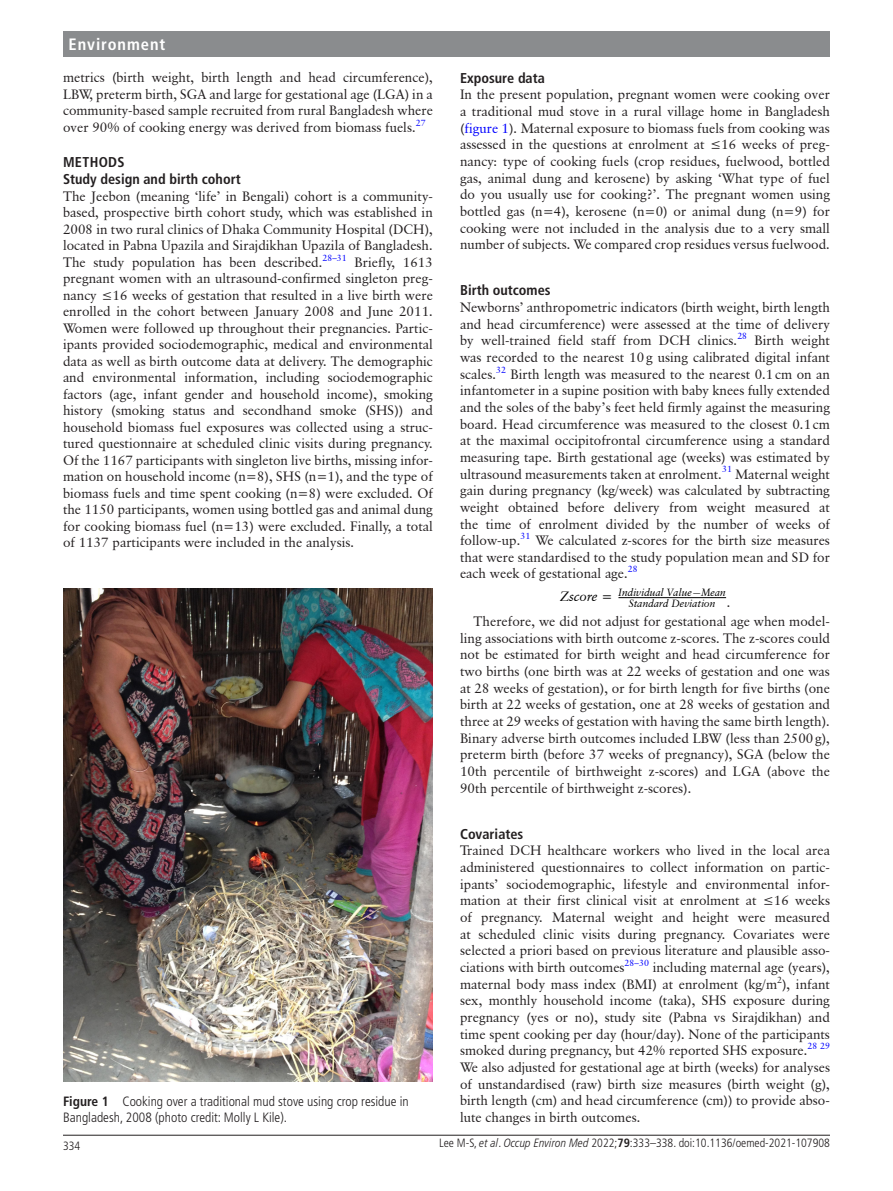
<style>
.page{position:relative;width:893px;height:1191px;background:#fff}
.page>*{position:absolute;margin:0;border:0;box-sizing:border-box;transform-origin:0 0}
.t1{font:700 condensed 16.5px "Frutiger LT Pro";letter-spacing:.055em;color:#fff}
.t2{font:700 condensed 14.25px/17.2px "Frutiger LT Pro";color:#231f20}
.t3{font:13.5px/16.6px "Classical Garamond BT";color:#231f20;text-align:justify}
.t4{font:300 condensed 13.5px/16.5px "Frutiger LT Pro";color:#231f20}
.t5{font:300 condensed 12px "Frutiger LT Pro";color:#231f20}
.t6{font:italic 10.5px/11.1px "Classical Garamond BT";color:#000}
.s1{font-weight:700}
.s2{color:#00f}
.s3{font-size:13.5px}
.s4{font-style:normal;font-size:13.5px}
.s5{font-family:"CMSY7";font-style:normal}
.s6{font-style:normal;font-size:13.5px;color:#231f20}
.s7{font-style:italic}
</style>
<div class="page">
<hr style="left:63px;top:1134px;width:767px;height:1px;background:#231f20">
<div style="left:63px;top:31px;width:767px;height:25px;background:#8a8c8e"></div>
<hr style="left:618px;top:597px;width:108px;height:1px;background:#000">
<img style="left:63px;top:588px;width:370px;height:493px">
<p class="t1" style="left:69px;top:34px;width:98px">Environment</p>
<p class="t3" style="left:63px;top:69px;width:371px">metrics (birth weight, birth length and head circumference), LBW, preterm birth, SGA and large for gestational age (LGA) in a community-based sample recruited from rural Bangladesh where over 90% of cooking energy was derived from biomass fuels.<sup>27</sup></p>
<p class="t2" style="left:63px;top:153px;width:179px">METHODS<br>Study design and birth cohort</p>
<p class="t3" style="left:63px;top:188px;width:371px">The Jeebon (meaning ‘life’ in Bengali) cohort is a community&shy;based, prospective birth cohort study, which was established in 2008 in two rural clinics of Dhaka Community Hospital (DCH), located in Pabna Upazila and Sirajdikhan Upazila of Bangladesh.<br>The study population has been described.<sup>28–31</sup> Briefly, 1613 pregnant women with an ultrasound-confirmed singleton preg&shy;nancy ≤16 weeks of gestation that resulted in a live birth were enrolled in the cohort between January 2008 and June 2011.<br>Women were followed up throughout their pregnancies. Partic&shy;ipants provided sociodemographic, medical and environmental data as well as birth outcome data at delivery. The demographic and environmental information, including sociodemographic factors (age, infant gender and household income), smoking history (smoking status and secondhand smoke (SHS)) and household biomass fuel exposures was collected using a struc&shy;tured questionnaire at scheduled clinic visits during pregnancy.<br>Of the 1167 participants with singleton live births, missing infor&shy;mation on household income (n=8), SHS (n=1), and the type of biomass fuels and time spent cooking (n=8) were excluded. Of the 1150 participants, women using bottled gas and animal dung for cooking biomass fuel (n=13) were excluded. Finally, a total of 1137 participants were included in the analysis.</p>
<p class="t4" style="left:63px;top:1092px;width:347px"><span class="s1">Figure 1</span> Cooking over a traditional mud stove using crop residue in<br>Bangladesh, 2008 (photo credit: Molly L Kile).</p>
<p class="t2" style="left:460px;top:69px;width:86px">Exposure data</p>
<p class="t3" style="left:460px;top:86px;width:371px">In the present population, pregnant women were cooking over a traditional mud stove in a rural village home in Bangladesh (<span class="s2">figure 1</span>). Maternal exposure to biomass fuels from cooking was assessed in the questions at enrolment at ≤16 weeks of preg&shy;nancy: type of cooking fuels (crop residues, fuelwood, bottled gas, animal dung and kerosene) by asking ‘What type of fuel do you usually use for cooking?’. The pregnant women using bottled gas (n=4), kerosene (n=0) or animal dung (n=9) for cooking were not included in the analysis due to a very small number of subjects. We compared crop residues versus fuelwood.</p>
<p class="t2" style="left:460px;top:282px;width:92px">Birth outcomes</p>
<p class="t3" style="left:460px;top:299px;width:371px">Newborns’ anthropometric indicators (birth weight, birth length and head circumference) were assessed at the time of delivery by well-trained field staff from DCH clinics.<sup>28</sup> Birth weight was recorded to the nearest 10g using calibrated digital infant scales.<sup>32</sup> Birth length was measured to the nearest 0.1cm on an infantometer in a supine position with baby knees fully extended and the soles of the baby’s feet held firmly against the measuring board. Head circumference was measured to the closest 0.1cm at the maximal occipitofrontal circumference using a standard measuring tape. Birth gestational age (weeks) was estimated by ultrasound measurements taken at enrolment.<sup>31</sup> Maternal weight gain during pregnancy (kg/week) was calculated by subtracting weight obtained before delivery from weight measured at the time of enrolment divided by the number of weeks of follow-up.<sup>31</sup> We calculated z-scores for the birth size measures that were standardised to the study population mean and SD for each week of gestational age.<sup>28</sup></p>
<p class="t6" style="left:629px;top:586px;width:103px;text-indent:-68px"><span class="s3">Zscore</span> <span class="s4">=</span> Individual Value<span class="s5">−</span>Mean<br>Standard Deviation <span class="s6">.</span></p>
<p class="t3" style="left:460px;top:613px;width:371px;text-indent:14px">Therefore, we did not adjust for gestational age when model&shy;ling associations with birth outcome z-scores. The z-scores could not be estimated for birth weight and head circumference for two births (one birth was at 22 weeks of gestation and one was at 28 weeks of gestation), or for birth length for five births (one birth at 22 weeks of gestation, one at 28 weeks of gestation and three at 29 weeks of gestation with having the same birth length).<br>Binary adverse birth outcomes included LBW (less than 2500g), preterm birth (before 37 weeks of pregnancy), SGA (below the 10th percentile of birthweight z-scores) and LGA (above the 90th percentile of birthweight z-scores).</p>
<p class="t2" style="left:460px;top:825px;width:65px">Covariates</p>
<p class="t3" style="left:460px;top:842px;width:371px">Trained DCH healthcare workers who lived in the local area administered questionnaires to collect information on partic&shy;ipants’ sociodemographic, lifestyle and environmental infor&shy;mation at their first clinical visit at enrolment at ≤16 weeks of pregnancy. Maternal weight and height were measured at scheduled clinic visits during pregnancy. Covariates were selected a priori based on previous literature and plausible asso&shy;ciations with birth outcomes<sup>28–30</sup> including maternal age (years), maternal body mass index (BMI) at enrolment (kg/m<sup>2</sup>), infant sex, monthly household income (taka), SHS exposure during pregnancy (yes or no), study site (Pabna vs Sirajdikhan) and time spent cooking per day (hour/day). None of the participants smoked during pregnancy, but 42% reported SHS exposure.<sup>28</sup> <sup>29<br></sup>We also adjusted for gestational age at birth (weeks) for analyses of unstandardised (raw) birth size measures (birth weight (g), birth length (cm) and head circumference (cm)) to provide abso&shy;lute changes in birth outcomes.</p>
<p class="t5" style="left:63px;top:1138px;width:19px">334</p>
<p class="t5" style="left:439px;top:1136px;width:392px">Lee M-S, <span class="s7">et al</span>. <span class="s7">Occup Environ Med</span> 2022;<span class="s1">79</span>:333–338. doi:10.1136/oemed-2021-107908</p>
</div>
